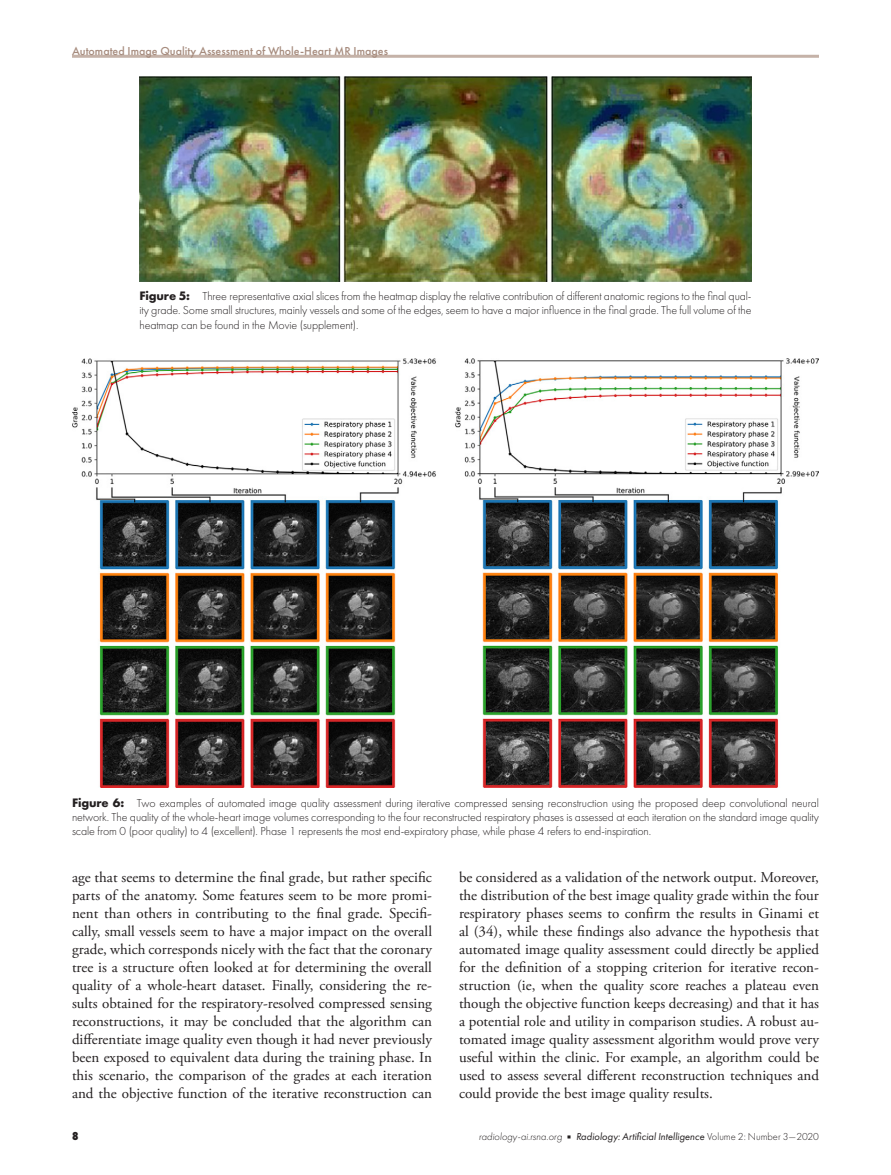
<style>
.page{position:relative;width:891px;height:1175px;background:#fff}
.page>*{position:absolute;margin:0;border:0;box-sizing:border-box;transform-origin:0 0}
.t1{font:15px/18px "Adobe Garamond Pro";color:#231f20;text-align:justify}
.t2{font:300 12px/14.4px "Futura PT";letter-spacing:-.01em;color:#231f20;text-align:justify}
.t3{font:500 12px "Futura PT";color:#a68b7d}
.t4{font:800 12px "Futura PT Cond";color:#231f20}
.t5{font:italic 10.5px "Futura PT";color:#231f20}
.s1{font-weight:700;font-size:12.75px}
.s2{font-weight:300}
.s3{font-family:"Universal Newswith Comm Pi";font-style:normal;font-size:6px}
.s4{font-weight:300;font-style:normal}
</style>
<div class="page">
<hr style="left:72px;top:55px;width:747px;height:3px;background:#c5b2a8">
<img style="left:140px;top:77px;width:612px;height:204px">
<img style="left:72px;top:358px;width:747px;height:430px">
<p class="t3" style="left:72px;top:43px;width:318px">Automated Image Quality Assessment of Whole-Heart MR Images</p>
<p class="t2" style="left:139px;top:289px;width:614px"><span class="s1">Figure 5:</span> Three representative axial slices from the heatmap display the relative contribution of different anatomic regions to the final qual&shy;ity grade. Some small structures, mainly vessels and some of the edges, seem to have a major influence in the final grade. The full volume of the heatmap can be found in the Movie (supplement).</p>
<p class="t2" style="left:72px;top:795px;width:748px"><span class="s1">Figure 6:</span> Two examples of automated image quality assessment during iterative compressed sensing reconstruction using the proposed deep convolutional neural network. The quality of the whole-heart image volumes corresponding to the four reconstructed respiratory phases is assessed at each iteration on the standard image quality scale from 0 (poor quality) to 4 (excellent). Phase 1 represents the most end-expiratory phase, while phase 4 refers to end-inspiration.</p>
<p class="t1" style="left:72px;top:868px;width:362px">age that seems to determine the final grade, but rather specific parts of the anatomy. Some features seem to be more promi&shy;nent than others in contributing to the final grade. Specifi&shy;cally, small vessels seem to have a major impact on the overall grade, which corresponds nicely with the fact that the coronary tree is a structure often looked at for determining the overall quality of a whole-heart dataset. Finally, considering the re&shy;sults obtained for the respiratory-resolved compressed sensing reconstructions, it may be concluded that the algorithm can differentiate image quality even though it had never previously been exposed to equivalent data during the training phase. In this scenario, the comparison of the grades at each iteration and the objective function of the iterative reconstruction can</p>
<p class="t1" style="left:459px;top:868px;width:362px">be considered as a validation of the network output. Moreover, the distribution of the best image quality grade within the four respiratory phases seems to confirm the results in Ginami et al (34), while these findings also advance the hypothesis that automated image quality assessment could directly be applied for the definition of a stopping criterion for iterative recon&shy;struction (ie, when the quality score reaches a plateau even though the objective function keeps decreasing) and that it has a potential role and utility in comparison studies. A robust au&shy;tomated image quality assessment algorithm would prove very useful within the clinic. For example, an algorithm could be used to assess several different reconstruction techniques and could provide the best image quality results.</p>
<p class="t4" style="left:72px;top:1128px;width:8px">8</p>
<p class="t5" style="left:479px;top:1130px;width:342px"><span class="s2">radiology-ai.rsna.org</span> <span class="s3">n</span> Radiology: Artificial Intelligence <span class="s4">Volume 2: Number 3—2020</span></p>
</div>
